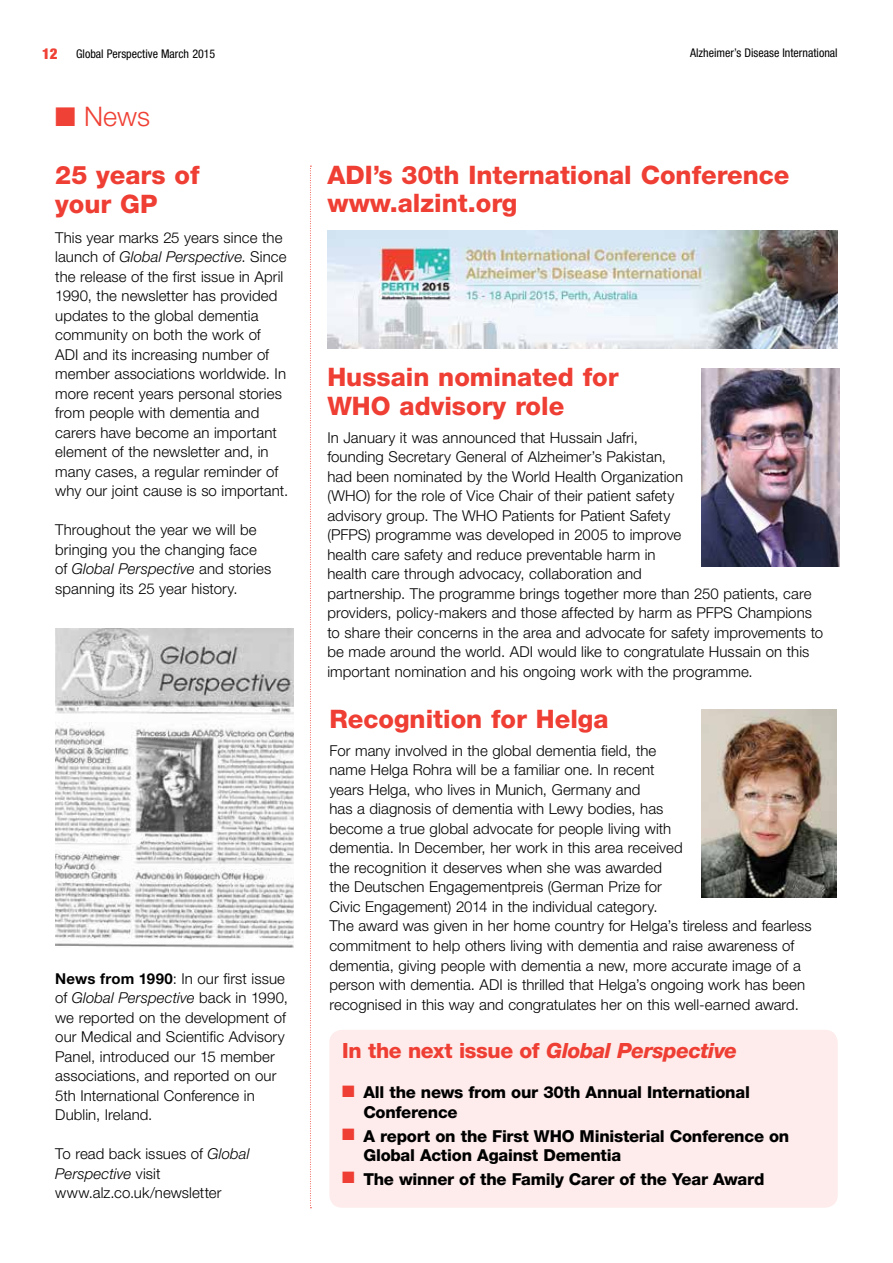
<style>
.page{position:relative;width:893px;height:1263px;background:#fff}
.page>*{position:absolute;margin:0;border:0;box-sizing:border-box;transform-origin:0 0}
.t1{font:300 27px "Helvetica Neue LT Pro";color:#ef4135}
.t2{font:800 25.5px/28.5px "Helvetica Neue LT Pro";color:#ef3e33}
.t3{font:italic 800 21px "Helvetica Neue LT Pro";letter-spacing:-.02em;color:#ef3e33}
.t4{font:800 16.5px/19.5px "Helvetica Neue LT Pro";letter-spacing:-.015em;color:#000}
.t5{font:300 15px/19.5px "Helvetica Neue LT Pro";letter-spacing:.005em;color:#000}
.t6{font:condensed 12px "Helvetica Neue LT Pro";color:#000}
.s1{font-weight:900;font-size:15px;color:#ef4135}
.s2{font-style:italic}
.s3{font-weight:700}
.s4{font-style:normal}
.s5{color:#ef3e33}
</style>
<div class="page">
<svg style="left:310px;top:166px;width:1px;height:1042px"></svg>
<div style="left:329px;top:1030px;width:509px;height:178px;background:#fdeceb;border-radius:13px"></div>
<img style="left:327px;top:231px;width:511px;height:117px">
<img style="left:55px;top:629px;width:238px;height:318px">
<img style="left:702px;top:368px;width:137px;height:198px">
<img style="left:702px;top:709px;width:135px;height:189px">
<p class="t6" style="left:42px;top:47px;width:175px"><span class="s1">12</span> Global Perspective March 2015</p>
<p class="t6" style="left:690px;top:46px;width:149px">Alzheimer’s Disease International</p>
<h1 class="t1" style="left:55px;top:100px;width:96px">■ News</h1>
<h2 class="t2" style="left:55px;top:161px;width:146px">25 years of your GP</h2>
<p class="t5" style="left:55px;top:227px;width:234px">This year marks 25 years since the launch of <span class="s2">Global Perspective</span>. Since the release of the first issue in April 1990, the newsletter has provided updates to the global dementia community on both the work of<br>ADI and its increasing number of member associations worldwide. In more recent years personal stories from people with dementia and carers have become an important element of the newsletter and, in many cases, a regular reminder of why our joint cause is so important.</p>
<p class="t5" style="left:55px;top:520px;width:217px">Throughout the year we will be bringing you the changing face of <span class="s2">Global Perspective</span> and stories spanning its 25 year history.</p>
<p class="t5" style="left:55px;top:968px;width:234px"><span class="s3">News from 1990</span>: In our first issue of <span class="s2">Global Perspective</span> back in 1990, we reported on the development of our Medical and Scientific Advisory<br>Panel, introduced our 15 member associations, and reported on our<br>5th International Conference in<br>Dublin, Ireland.</p>
<p class="t5" style="left:55px;top:1144px;width:196px">To read back issues of <span class="s2">Global<br>Perspective</span> visit www.alz.co.uk/newsletter</p>
<h2 class="t2" style="left:327px;top:161px;width:463px">ADI ’s 30th International Conference www.alzint.org</h2>
<h2 class="t2" style="left:327px;top:363px;width:293px">Hussain nominated for<br>WHO advisory role</h2>
<p class="t5" style="left:327px;top:427px;width:497px">In January it was announced that Hussain Jafri,<br>founding Secretary General of Alzheimer’s Pakistan,<br>had been nominated by the World Health Organization<br>(WHO) for the role of Vice Chair of their patient safety<br>advisory group. The WHO Patients for Patient Safety<br>(PFPS) programme was developed in 2005 to improve<br>health care safety and reduce preventable harm in<br>health care through advocacy, collaboration and<br>partnership. The programme brings together more than 250 patients, care providers, policy-makers and those affected by harm as PFPS Champions to share their concerns in the area and advocate for safety improvements to be made around the world. ADI would like to congratulate Hussain on this important nomination and his ongoing work with the programme.</p>
<h2 class="t2" style="left:329px;top:704px;width:281px">Recognition for Helga</h2>
<p class="t5" style="left:329px;top:740px;width:484px">For many involved in the global dementia field, the<br>name Helga Rohra will be a familiar one. In recent<br>years Helga, who lives in Munich, Germany and<br>has a diagnosis of dementia with Lewy bodies, has<br>become a true global advocate for people living with<br>dementia. In December, her work in this area received<br>the recognition it deserves when she was awarded<br>the Deutschen Engagementpreis (German Prize for<br>Civic Engagement) 2014 in the individual category.<br>The award was given in her home country for Helga’s tireless and fearless commitment to help others living with dementia and raise awareness of dementia, giving people with dementia a new, more accurate image of a person with dementia. ADI is thrilled that Helga’s ongoing work has been recognised in this way and congratulates her on this well-earned award.</p>
<h3 class="t3" style="left:342px;top:1037px;width:397px"><span class="s4">In the next issue of</span> Global Perspective</h3>
<p class="t4" style="left:363px;top:1083px;width:388px;text-indent:-21px"><span class="s5">■</span> All the news from our 30th Annual International<br>Conference</p>
<p class="t4" style="left:363px;top:1126px;width:427px;text-indent:-21px"><span class="s5">■</span> A report on the First WHO Ministerial Conference on<br>Global Action Against Dementia</p>
<p class="t4" style="left:342px;top:1169px;width:424px"><span class="s5">■</span> The winner of the Family Carer of the Year Award</p>
</div>
